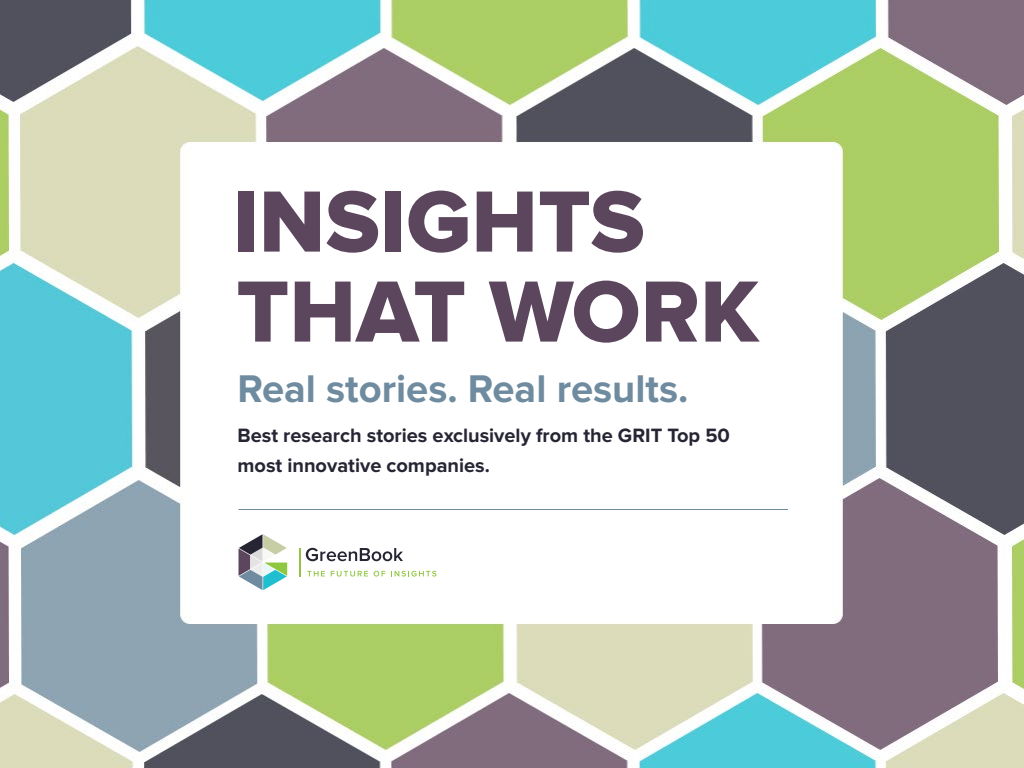
<style>
.page{position:relative;width:1024px;height:768px;background:#fff}
.page>*{position:absolute;margin:0;border:0;box-sizing:border-box;transform-origin:0 0}
.t1{font:90px/90px "Proxima Nova Extrabld";color:#5c465d}
.t2{font:700 40px "Proxima Nova";color:#6f8b9f}
.t3{font:700 20px/30px "Proxima Nova";color:#262534}
</style>
<div class="page">
<img style="left:0;top:0;width:1024px;height:768px">
<hr style="left:238px;top:509px;width:550px;height:1px;background:#6f8b9f">
<svg style="left:239px;top:534px;width:48px;height:56px"></svg>
<svg style="left:306px;top:548px;width:97px;height:13px"></svg>
<svg style="left:307px;top:571px;width:18px;height:5px"></svg>
<svg style="left:331px;top:571px;width:37px;height:6px"></svg>
<svg style="left:374px;top:571px;width:11px;height:6px"></svg>
<svg style="left:391px;top:571px;width:46px;height:6px"></svg>
<hr style="left:299px;top:548px;width:2px;height:28px;background:#8fc73e">
<h1 class="t1" style="left:232px;top:180px;width:528px">INSIGHTS<br>THAT WORK</h1>
<h2 class="t2" style="left:238px;top:365px;width:452px">Real stories. Real results.</h2>
<p class="t3" style="left:238px;top:420px;width:494px">Best research stories exclusively from the GRIT Top 50 most innovative companies.</p>
</div>
